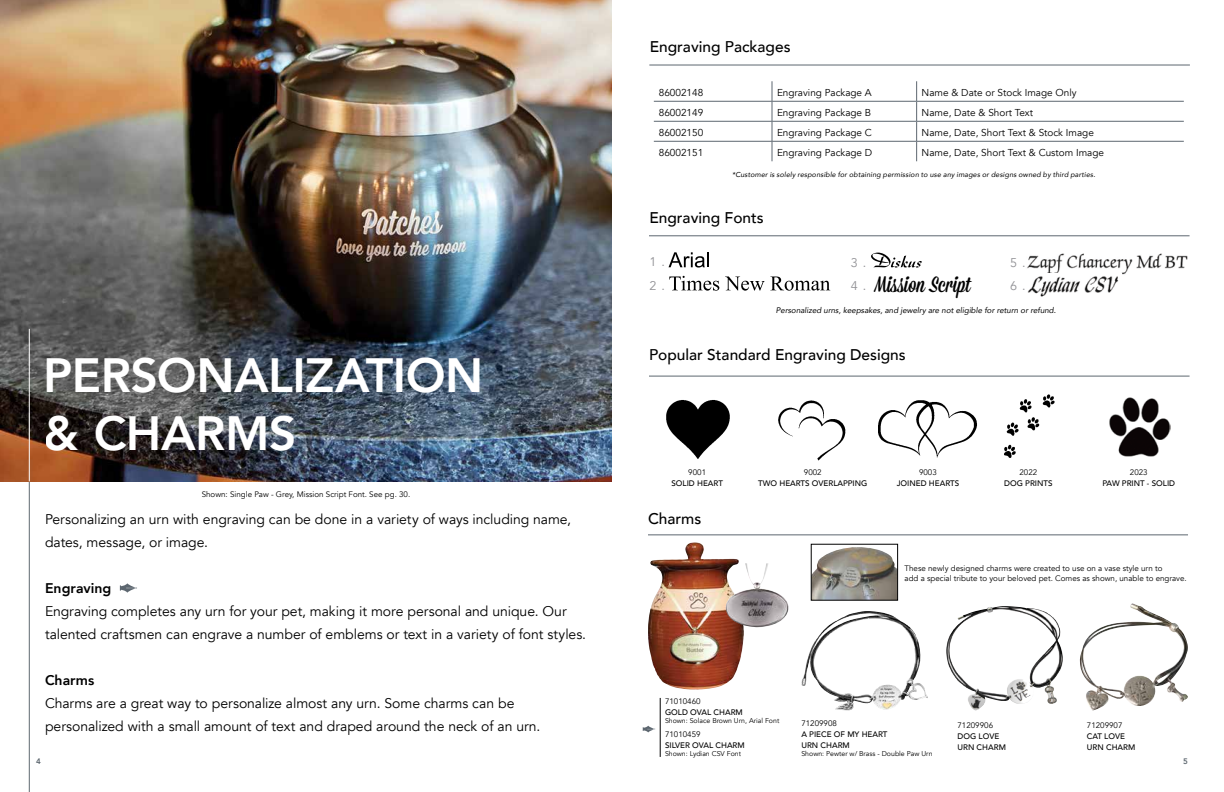
<style>
.page{position:relative;width:1224px;height:792px;background:#fff}
.page>*{position:absolute;margin:0;border:0;box-sizing:border-box;transform-origin:0 0}
.t1{font:800 48px/58px "Avenir";letter-spacing:-.01em;color:#fff}
.t2{font:22.1px "Mission Script";color:#000}
.t3{font:500 15.5px "Avenir";color:#000}
.t4{font:14px/23px "Avenir";letter-spacing:-.005em;color:#000}
.t5{font:800 14px "Avenir";letter-spacing:.005em;color:#000}
.t6{font:12.6px/23.6px "Avenir";color:#919195}
.t7{font:10px "Avenir";color:#000}
.t8{font:8px/9.6px "Avenir";color:#000}
.t9{font:500 8px/11px "Avenir";color:#000}
.t10{font:italic 8px "Avenir";color:#000}
.t11{font:800 8px "Avenir";color:#5e6870}
.t12{font:italic 7.2px "Avenir";letter-spacing:.02em;color:#000}
.t13{font:7px "Avenir";color:#000}
</style>
<div class="page">
<hr style="left:649px;top:236px;width:541px;height:1px;background:#5d6770">
<hr style="left:649px;top:65px;width:541px;height:1px;background:#5d6770">
<hr style="left:649px;top:376px;width:541px;height:1px;background:#5d6770">
<hr style="left:648px;top:535px;width:540px;height:1px;background:#5d6770">
<svg style="left:669px;top:252px;width:40px;height:16px"></svg>
<svg style="left:669px;top:276px;width:50px;height:15px"></svg>
<svg style="left:725px;top:277px;width:105px;height:14px"></svg>
<svg style="left:871px;top:253px;width:51px;height:15px"></svg>
<img style="left:1027px;top:253px;width:161px;height:22px">
<img style="left:1027px;top:273px;width:95px;height:24px">
<img style="left:778px;top:400px;width:68px;height:61px">
<img style="left:879px;top:400px;width:98px;height:57px">
<img style="left:666px;top:400px;width:64px;height:59px">
<img style="left:1079px;top:603px;width:109px;height:107px">
<img style="left:946px;top:607px;width:86px;height:103px">
<img style="left:0;top:0;width:612px;height:481px">
<hr style="left:29px;top:413px;width:1px;height:379px;background:#5e6870">
<hr style="left:29px;top:329px;width:1px;height:152px;background:#fff">
<svg style="left:120px;top:583px;width:17px;height:10px"></svg>
<hr style="left:660px;top:698px;width:1px;height:59px;background:#000">
<img style="left:648px;top:542px;width:96px;height:148px">
<img style="left:726px;top:563px;width:63px;height:64px">
<hr style="left:654px;top:101px;width:118px;height:1px;background:#5d6770">
<hr style="left:772px;top:101px;width:145px;height:1px;background:#5d6770">
<hr style="left:917px;top:101px;width:267px;height:1px;background:#5d6770">
<hr style="left:654px;top:121px;width:118px;height:1px;background:#5d6770">
<hr style="left:772px;top:121px;width:145px;height:1px;background:#5d6770">
<hr style="left:917px;top:121px;width:267px;height:1px;background:#5d6770">
<hr style="left:654px;top:141px;width:118px;height:1px;background:#5d6770">
<hr style="left:772px;top:141px;width:145px;height:1px;background:#5d6770">
<svg style="left:772px;top:81px;width:1px;height:80px"></svg>
<hr style="left:917px;top:141px;width:267px;height:1px;background:#5d6770">
<svg style="left:916px;top:81px;width:1px;height:80px"></svg>
<img style="left:1110px;top:397px;width:61px;height:60px">
<img style="left:1004px;top:394px;width:51px;height:64px">
<img style="left:813px;top:547px;width:83px;height:51px">
<img style="left:801px;top:614px;width:127px;height:96px">
<svg style="left:643px;top:726px;width:12px;height:6px"></svg>
<p class="t3" style="left:650px;top:33px;width:142px">Engraving Packages</p>
<p class="t7" style="left:659px;top:87px;width:46px">86002148</p>
<p class="t7" style="left:777px;top:87px;width:96px">Engraving Package A</p>
<p class="t7" style="left:922px;top:87px;width:157px">Name &amp; Date or Stock Image Only</p>
<p class="t7" style="left:659px;top:107px;width:46px">86002149</p>
<p class="t7" style="left:777px;top:107px;width:96px">Engraving Package B</p>
<p class="t7" style="left:922px;top:107px;width:113px">Name, Date &amp; Short Text</p>
<p class="t7" style="left:659px;top:127px;width:46px">86002150</p>
<p class="t7" style="left:777px;top:127px;width:97px">Engraving Package C</p>
<p class="t7" style="left:922px;top:127px;width:174px">Name, Date, Short Text &amp; Stock Image</p>
<p class="t7" style="left:659px;top:147px;width:46px">86002151</p>
<p class="t7" style="left:777px;top:147px;width:97px">Engraving Package D</p>
<p class="t7" style="left:922px;top:147px;width:184px">Name, Date, Short Text &amp; Custom Image</p>
<p class="t12" style="left:732px;top:170px;width:365px">*Customer is solely responsible for obtaining permission to use any images or designs owned by third parties.</p>
<p class="t3" style="left:649px;top:204px;width:116px">Engraving Fonts</p>
<h1 class="t1" style="left:44px;top:346px;width:441px">PERSONALIZATION &amp; CHARMS</h1>
<p class="t8" style="left:202px;top:490px;width:210px">Shown: Single Paw - Grey, Mission Script Font. See pg. 30.</p>
<p class="t6" style="left:649px;top:251px;width:17px">1 .<br>2 .</p>
<p class="t6" style="left:1010px;top:251px;width:17px">5 .<br>6 .</p>
<p class="t6" style="left:851px;top:251px;width:17px">3 .<br>4 .</p>
<p class="t10" style="left:776px;top:305px;width:282px">Personalized urns, keepsakes, and jewelry are not eligible for return or refund.</p>
<h2 class="t2" style="left:875px;top:272px;width:97px">Mission Script</h2>
<p class="t3" style="left:649px;top:341px;width:258px">Popular Standard Engraving Designs</p>
<p class="t8" style="left:688px;top:468px;width:19px">9001</p>
<p class="t9" style="left:672px;top:478px;width:53px">SOLID HEART</p>
<p class="t8" style="left:804px;top:468px;width:19px">9002</p>
<p class="t9" style="left:758px;top:478px;width:111px">TWO HEARTS OVERLAPPING</p>
<p class="t8" style="left:919px;top:468px;width:19px">9003</p>
<p class="t9" style="left:897px;top:478px;width:64px">JOINED HEARTS</p>
<p class="t8" style="left:1020px;top:468px;width:19px">2022</p>
<p class="t9" style="left:1004px;top:478px;width:50px">DOG PRINTS</p>
<p class="t8" style="left:1130px;top:468px;width:19px">2023</p>
<p class="t9" style="left:1102px;top:478px;width:74px">PAW PRINT - SOLID</p>
<p class="t3" style="left:648px;top:506px;width:55px">Charms</p>
<p class="t4" style="left:45px;top:508px;width:528px">Personalizing an urn with engraving can be done in a variety of ways including name, dates, message, or image.</p>
<p class="t5" style="left:45px;top:577px;width:68px">Engraving</p>
<p class="t4" style="left:45px;top:600px;width:543px">Engraving completes any urn for your pet, making it more personal and unique. Our talented craftsmen can engrave a number of emblems or text in a variety of font styles.</p>
<p class="t5" style="left:45px;top:669px;width:51px">Charms</p>
<p class="t4" style="left:45px;top:692px;width:497px">Charms are a great way to personalize almost any urn. Some charms can be personalized with a small amount of text and draped around the neck of an urn.</p>
<p class="t8" style="left:905px;top:564px;width:284px">These newly designed charms were created to use on a vase style urn to<br>add a special tribute to your beloved pet. Comes as shown, unable to engrave.</p>
<p class="t8" style="left:665px;top:697px;width:37px">71010460</p>
<p class="t9" style="left:665px;top:706px;width:79px">GOLD OVAL CHARM</p>
<p class="t13" style="left:665px;top:717px;width:116px">Shown: Solace Brown Urn, Arial Font</p>
<p class="t8" style="left:665px;top:730px;width:37px">71010459</p>
<p class="t9" style="left:665px;top:739px;width:81px">SILVER OVAL CHARM</p>
<p class="t13" style="left:665px;top:750px;width:78px">Shown: Lydian CSV Font</p>
<p class="t8" style="left:801px;top:719px;width:37px">71209908</p>
<p class="t9" style="left:801px;top:728px;width:88px">A PIECE OF MY HEART<br>URN CHARM</p>
<p class="t13" style="left:801px;top:750px;width:133px">Shown: Pewter w/ Brass - Double Paw Urn</p>
<p class="t8" style="left:958px;top:721px;width:37px">71209906</p>
<p class="t9" style="left:958px;top:730px;width:50px">DOG LOVE<br>URN CHARM</p>
<p class="t8" style="left:1087px;top:721px;width:37px">71209907</p>
<p class="t9" style="left:1087px;top:730px;width:50px">CAT LOVE<br>URN CHARM</p>
<p class="t11" style="left:36px;top:755px;width:6px">4</p>
<p class="t11" style="left:1183px;top:755px;width:6px">5</p>
</div>
